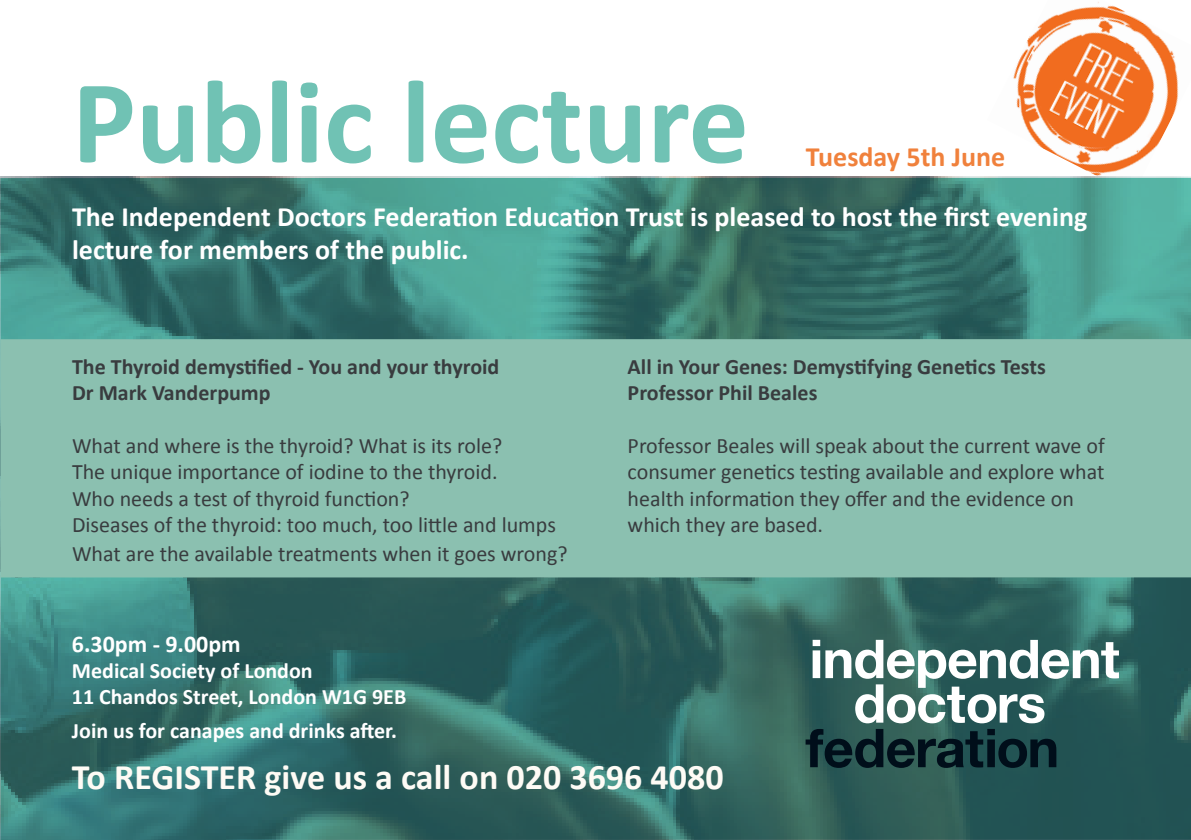
<style>
.page{position:relative;width:1191px;height:840px;background:#fff}
.page>*{position:absolute;margin:0;border:0;box-sizing:border-box;transform-origin:0 0}
.t1{font:700 120px "Calibri";color:#70c2b4}
.t2{font:700 36px "Calibri";color:#fefbf5}
.t3{font:700 28px/33.6px "Calibri";color:#fff}
.t4{font:700 28px "Calibri";color:#f0813c}
.t5{font:700 24px "Calibri";color:#fff}
.t6{font:22px/26.4px "Calibri";color:#393c3f}
.t7{font:700 22px "Calibri";color:#393c3f}
.t8{font:700 22px "Calibri";color:#fff}
</style>
<div class="page">
<img style="left:987px;top:2px;width:204px;height:175px">
<img style="left:0;top:177px;width:1191px;height:662px">
<svg style="left:805px;top:639px;width:314px;height:128px"></svg>
<div style="left:0;top:339px;width:1191px;height:238px;background:#8bc0b0"></div>
<p class="t1" style="left:72px;top:37px;width:678px">Public lecture</p>
<p class="t4" style="left:806px;top:137px;width:201px">Tuesday 5th June</p>
<p class="t3" style="left:72px;top:199px;width:1016px">The Independent Doctors Federation Education Trust is pleased to host the first evening lecture for members of the public.</p>
<p class="t7" style="left:72px;top:350px;width:429px">The Thyroid demystified - You and your thyroid</p>
<p class="t7" style="left:72px;top:377px;width:200px">Dr Mark Vanderpump</p>
<p class="t6" style="left:72px;top:431px;width:432px">What and where is the thyroid? What is its role?</p>
<p class="t6" style="left:72px;top:458px;width:427px">The unique importance of iodine to the thyroid.</p>
<p class="t6" style="left:72px;top:484px;width:339px">Who needs a test of thyroid function?</p>
<p class="t6" style="left:72px;top:511px;width:485px">Diseases of the thyroid: too much, too little and lumps</p>
<p class="t6" style="left:72px;top:539px;width:497px">What are the available treatments when it goes wrong?</p>
<p class="t5" style="left:72px;top:626px;width:170px">6.30pm - 9.00pm</p>
<p class="t8" style="left:72px;top:654px;width:242px">Medical Society of London</p>
<p class="t8" style="left:72px;top:681px;width:336px">11 Chandos Street, London W1G 9EB</p>
<p class="t8" style="left:72px;top:714px;width:327px">Join us for canapes and drinks after.</p>
<p class="t7" style="left:627px;top:350px;width:420px">All in Your Genes: Demystifying Genetics Tests</p>
<p class="t7" style="left:627px;top:377px;width:191px">Professor Phil Beales</p>
<p class="t6" style="left:627px;top:431px;width:478px">Professor Beales will speak about the current wave of consumer genetics testing available and explore what health information they offer and the evidence on which they are based.</p>
<p class="t2" style="left:72px;top:750px;width:653px">To REGISTER give us a call on 020 3696 4080</p>
</div>
